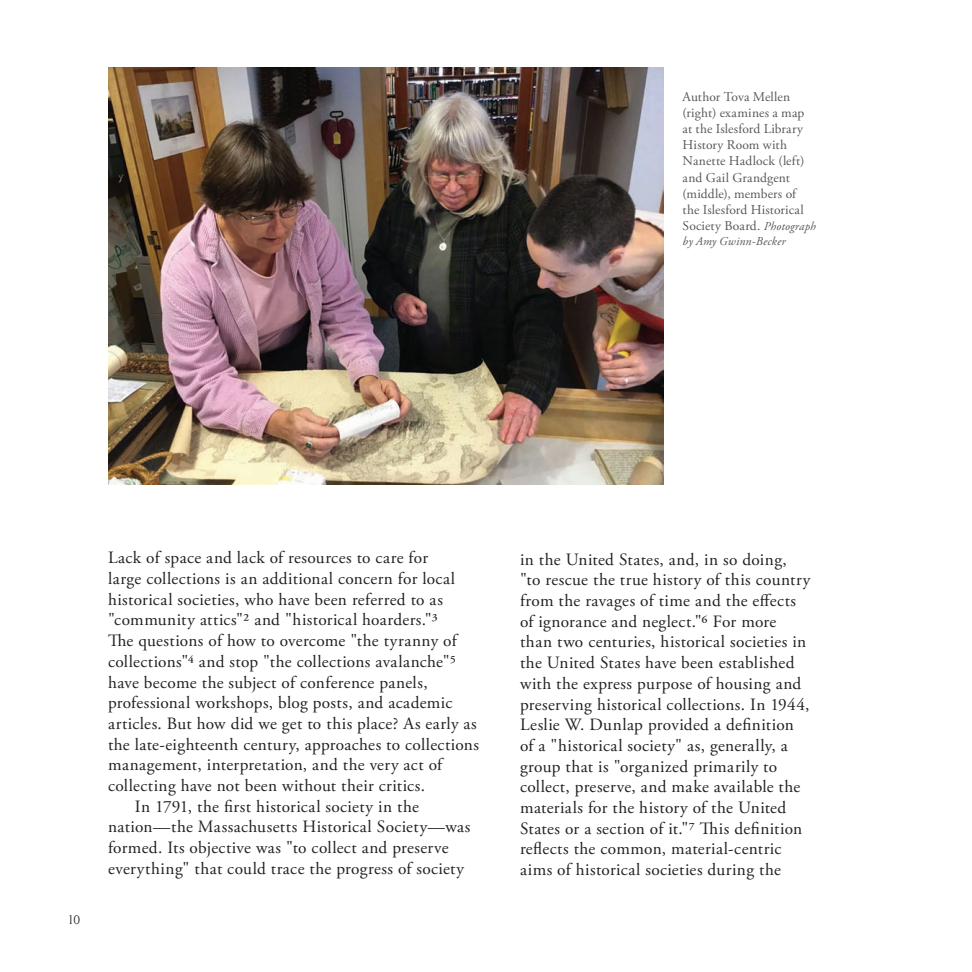
<style>
.page{position:relative;width:972px;height:972px;background:#fff}
.page>*{position:absolute;margin:0;border:0;box-sizing:border-box;transform-origin:0 0}
.body{font:17.25px/20.7px "Adobe Garamond Pro";letter-spacing:.02em;color:#231f20}
.t1{font:13.5px/16.2px "Adobe Garamond Pro";letter-spacing:.01em;color:#57585a}
.t2{font:italic 13.5px "Novarese";color:#231f20}
.t3{font:italic 12px "Adobe Garamond Pro";letter-spacing:.015em;color:#57585a}
.s1{font-style:italic;font-size:12px}
</style>
<div class="page">
<img style="left:108px;top:68px;width:556px;height:416px">
<p class="t1" style="left:683px;top:89px;width:135px">Author Tova Mellen (right) examines a map at the Islesford Library<br>History Room with<br>Nanette Hadlock (left) and Gail Grandgent (middle), members of the Islesford Historical<br>Society Board. <span class="s1">Photograph</span></p>
<p class="t3" style="left:683px;top:234px;width:104px">by Amy Gwinn-Becker</p>
<p class="t2" style="left:68px;top:912px;width:14px">10</p>
<p class="body" style="left:108px;top:548px;width:373px">Lack of space and lack of resources to care for<br>large collections is an additional concern for local historical societies, who have been referred to as "community attics"2 and "historical hoarders."3<br>The questions of how to overcome "the tyranny of collections"4 and stop "the collections avalanche"5 have become the subject of conference panels, professional workshops, blog posts, and academic articles. But how did we get to this place? As early as the late-eighteenth century, approaches to collections management, interpretation, and the very act of collecting have not been without their critics.</p>
<p class="body" style="left:108px;top:797px;width:364px;text-indent:27px">In 1791, the first historical society in the nation—the Massachusetts Historical Society—was formed. Its objective was "to collect and preserve everything" that could trace the progress of society</p>
<p class="body" style="left:520px;top:549px;width:292px">in the United States, and, in so doing, "to rescue the true history of this country from the ravages of time and the effects of ignorance and neglect."6 For more than two centuries, historical societies in the United States have been established with the express purpose of housing and preserving historical collections. In 1944, Leslie W. Dunlap provided a definition of a "historical society" as, generally, a group that is "organized primarily to collect, preserve, and make available the materials for the history of the United States or a section of it."7 This definition reflects the common, material-centric aims of historical societies during the</p>
</div>
